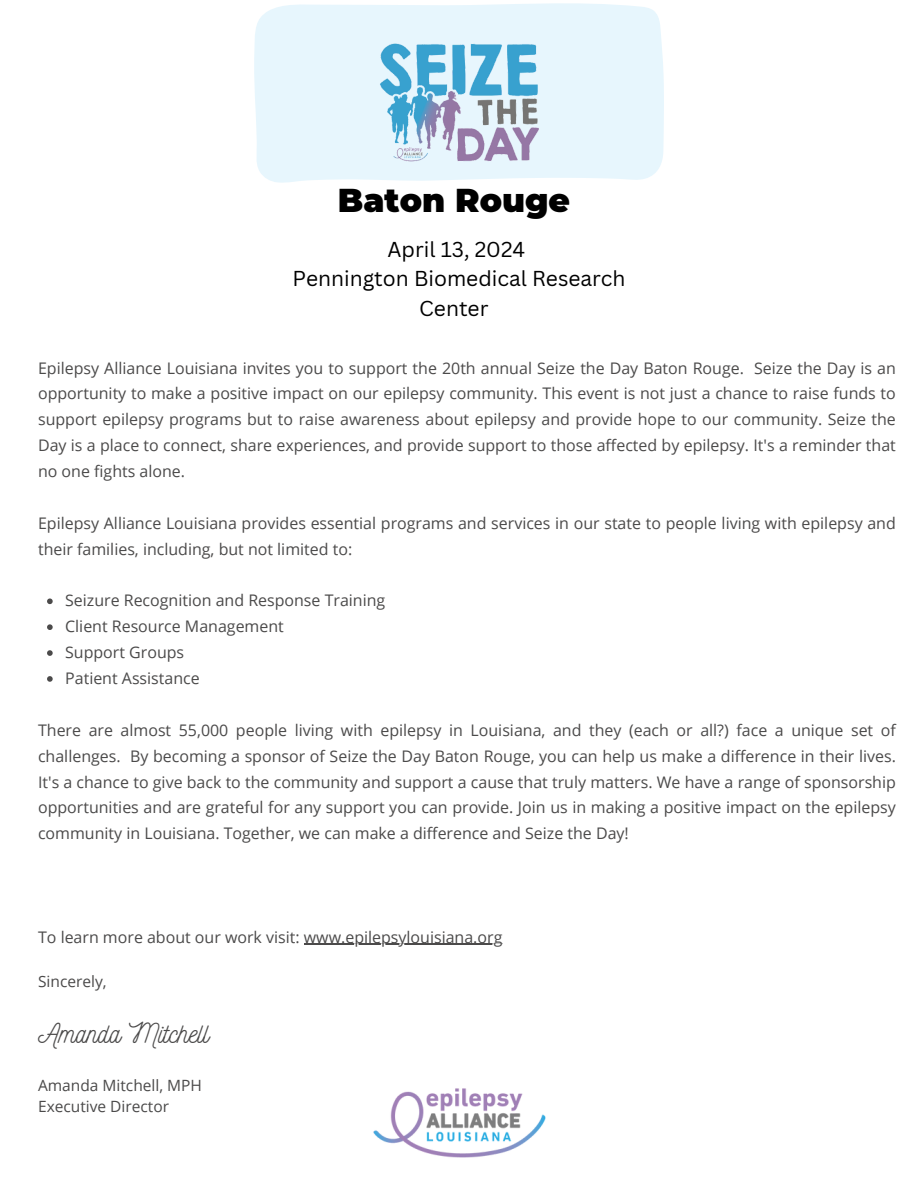
<style>
.page{position:relative;width:918px;height:1188px;background:#fff}
.page>*{position:absolute;margin:0;border:0;box-sizing:border-box;transform-origin:0 0}
.t1{font:900 33px "Montserrat";color:#000}
.t2{font:27.45px "Nickainley";color:#4b4a4a}
.t3{font:21px/29.2px "Canva Sans";color:#000;text-align:center}
.t4{font:15.9px/25.8px "Open Sans";color:#4b4a4a;text-align:justify}
.t5{font:15.45px "Open Sans";color:#4b4a4a}
</style>
<div class="page">
<img style="left:373px;top:1088px;width:173px;height:70px">
<svg style="left:47px;top:599px;width:6px;height:5px"></svg>
<svg style="left:47px;top:624px;width:6px;height:6px"></svg>
<svg style="left:47px;top:650px;width:6px;height:6px"></svg>
<svg style="left:47px;top:676px;width:6px;height:6px"></svg>
<hr style="left:304px;top:944px;width:198px;height:1px;background:#4b4a4a">
<svg style="left:254px;top:4px;width:410px;height:179px;background:#e8f6fd"></svg>
<img style="left:311px;top:3px;width:296px;height:180px">
<p class="t1" style="left:338px;top:180px;width:234px">Baton Rouge</p>
<p class="t3" style="left:388px;top:234px;width:139px">April 13, 2024</p>
<p class="t3" style="left:292px;top:264px;width:335px">Pennington Biomedical Research<br>Center</p>
<p class="t4" style="left:38px;top:354px;width:859px">Epilepsy Alliance Louisiana invites you to support the 20th annual Seize the Day Baton Rouge. Seize the Day is an opportunity to make a positive impact on our epilepsy community. This event is not just a chance to raise funds to support epilepsy programs but to raise awareness about epilepsy and provide hope to our community. Seize the Day is a place to connect, share experiences, and provide support to those affected by epilepsy. It's a reminder that no one fights alone.</p>
<p class="t4" style="left:38px;top:510px;width:859px">Epilepsy Alliance Louisiana provides essential programs and services in our state to people living with epilepsy and their families, including, but not limited to:</p>
<p class="t4" style="left:65px;top:587px;width:322px">Seizure Recognition and Response Training</p>
<p class="t4" style="left:65px;top:613px;width:220px">Client Resource Management</p>
<p class="t4" style="left:65px;top:639px;width:121px">Support Groups</p>
<p class="t4" style="left:65px;top:665px;width:136px">Patient Assistance</p>
<p class="t4" style="left:38px;top:717px;width:859px">There are almost 55,000 people living with epilepsy in Louisiana, and they (each or all?) face a unique set of challenges. By becoming a sponsor of Seize the Day Baton Rouge, you can help us make a difference in their lives.<br>It's a chance to give back to the community and support a cause that truly matters. We have a range of sponsorship opportunities and are grateful for any support you can provide. Join us in making a positive impact on the epilepsy community in Louisiana. Together, we can make a difference and Seize the Day!</p>
<p class="t4" style="left:38px;top:924px;width:466px">To learn more about our work visit: www.epilepsylouisiana.org</p>
<p class="t5" style="left:38px;top:970px;width:70px">Sincerely,</p>
<p class="t2" style="left:38px;top:1016px;width:173px">Amanda Mitchell</p>
<p class="t5" style="left:38px;top:1074px;width:165px">Amanda Mitchell, MPH</p>
<p class="t5" style="left:38px;top:1095px;width:133px">Executive Director</p>
</div>
